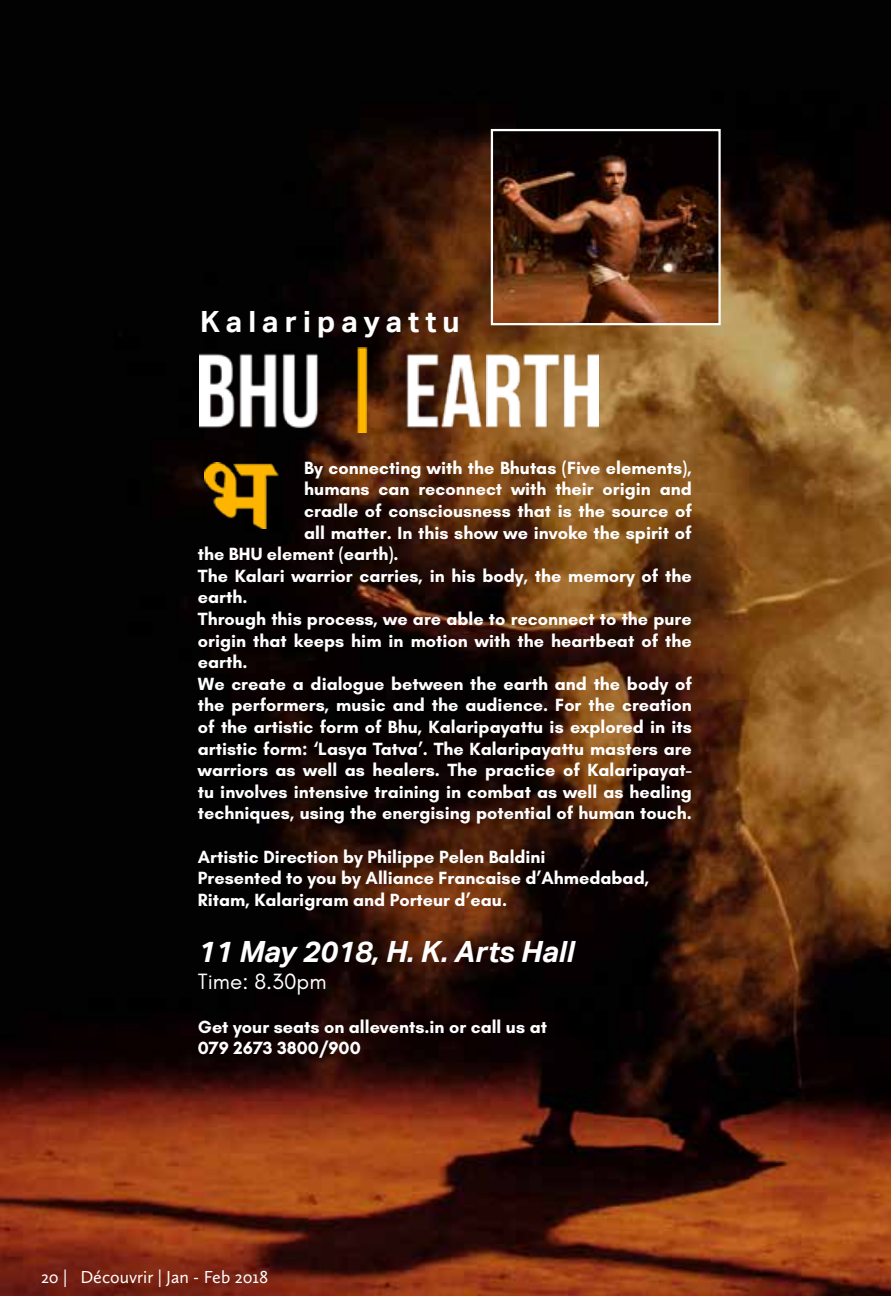
<style>
.page{position:relative;width:891px;height:1296px;background:#fff}
.page>*{position:absolute;margin:0;border:0;box-sizing:border-box;transform-origin:0 0}
.t1{font:italic 700 29.25px "Aktiv Grotesk";color:#fff}
.t2{font:700 29.25px "Aktiv Grotesk";letter-spacing:.21em;color:#fff}
.t3{font:22.5px "Glacial Indifference";color:#fff}
.t4{font:700 18px/21.6px "Glacial Indifference";color:#fff}
.t5{font:18px "Calluna Sans";color:#fff}
</style>
<div class="page">
<img style="left:0;top:0;width:891px;height:1296px">
<img style="left:494px;top:132px;width:224px;height:190px">
<div style="left:491px;top:129px;width:230px;height:196px;border:2px solid #fff"></div>
<img style="left:205px;top:462px;width:91px;height:66px">
<img style="left:200px;top:348px;width:399px;height:84px">
<h1 class="t2" style="left:200px;top:304px;width:261px">Kalaripayattu</h1>
<p class="t4" style="left:304px;top:457px;width:389px">By connecting with the Bhutas (Five elements),</p>
<p class="t4" style="left:304px;top:478px;width:389px">humans can reconnect with their origin and</p>
<p class="t4" style="left:304px;top:500px;width:389px">cradle of consciousness that is the source of</p>
<p class="t4" style="left:304px;top:521px;width:389px">all matter. In this show we invoke the spirit of</p>
<p class="t4" style="left:198px;top:543px;width:202px">the BHU element (earth).</p>
<p class="t4" style="left:198px;top:565px;width:495px">The Kalari warrior carries, in his body, the memory of the</p>
<p class="t4" style="left:198px;top:586px;width:51px">earth.</p>
<p class="t4" style="left:198px;top:608px;width:495px">Through this process, we are able to reconnect to the pure</p>
<p class="t4" style="left:198px;top:629px;width:495px">origin that keeps him in motion with the heartbeat of the</p>
<p class="t4" style="left:198px;top:651px;width:51px">earth.</p>
<p class="t4" style="left:198px;top:673px;width:495px">We create a dialogue between the earth and the body of</p>
<p class="t4" style="left:198px;top:694px;width:496px">the performers, music and the audience. For the creation</p>
<p class="t4" style="left:198px;top:716px;width:495px">of the artistic form of Bhu, Kalaripayattu is explored in its</p>
<p class="t4" style="left:198px;top:737px;width:495px">artistic form: ‘Lasya Tatva’. The Kalaripayattu masters are</p>
<p class="t4" style="left:198px;top:759px;width:495px">warriors as well as healers. The practice of Kalaripayat-</p>
<p class="t4" style="left:198px;top:781px;width:495px">tu involves intensive training in combat as well as healing</p>
<p class="t4" style="left:198px;top:802px;width:496px">techniques, using the energising potential of human touch.</p>
<p class="t4" style="left:198px;top:845px;width:453px">Artistic Direction by Philippe Pelen Baldini<br>Presented to you by Alliance Francaise d’Ahmedabad,<br>Ritam, Kalarigram and Porteur d’eau.</p>
<h1 class="t1" style="left:198px;top:934px;width:378px">11 May 2018, H. K. Arts Hall</h1>
<p class="t3" style="left:198px;top:969px;width:130px">Time: 8.30pm</p>
<p class="t4" style="left:198px;top:1016px;width:351px">Get your seats on allevents.in or call us at<br>079 2673 3800/900</p>
<p class="t5" style="left:41px;top:1266px;width:229px">20 | Découvrir | Jan - Feb 2018</p>
</div>
